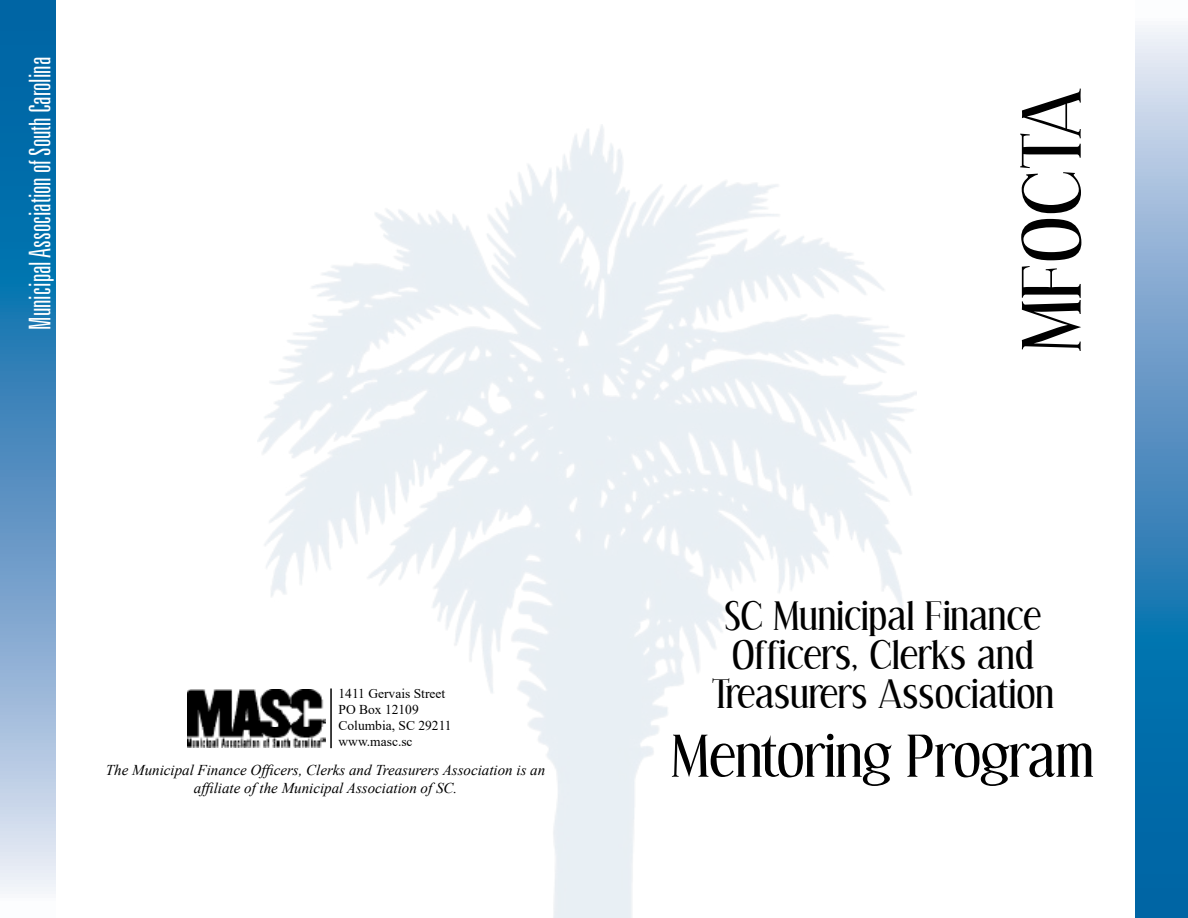
<style>
.page{position:relative;width:1188px;height:918px;background:#fff}
.page>*{position:absolute;margin:0;border:0;box-sizing:border-box;transform-origin:0 0}
.t1{font:79.5px "Effloresce";color:#000}
.t2{font:57px "Effloresce";color:#000}
.t3{font:39px/39px "Effloresce";color:#000;text-align:center}
.t4{font:300 ultra-condensed 30px "Univers LT";color:#fff}
.t5{font:italic 15px/18px "Times New Roman";color:#000;text-align:center}
.t6{font:13.5px/16.2px "Times New Roman";color:#000}
</style>
<div class="page">
<svg style="left:0;top:0;width:56px;height:894px;background:#5494c3"></svg>
<svg style="left:1136px;top:25px;width:52px;height:893px;background:#5494c3"></svg>
<img style="left:258px;top:125px;width:658px;height:793px">
<img style="left:187px;top:690px;width:138px;height:58px">
<hr style="left:330px;top:688px;width:2px;height:60px;background:#000">
<h3 class="t4" style="left:24px;top:330px;width:274px;rotate:-90deg">Municipal Association of South Carolina</h3>
<p class="t6" style="left:339px;top:685px;width:115px">1411 Gervais Street<br>PO Box 12109<br>Columbia, SC 29211 www.masc.sc</p>
<p class="t5" style="left:106px;top:761px;width:441px">The Municipal Finance Officers, Clerks and Treasurers Association is an affiliate of the Municipal Association of SC.</p>
<h1 class="t1" style="left:1013px;top:351px;width:264px;rotate:-90deg">MFOCTA</h1>
<h3 class="t3" style="left:712px;top:600px;width:344px">SC Municipal Finance<br>Officers, Clerks and<br>Treasurers Association</h3>
<h2 class="t2" style="left:672px;top:728px;width:423px">Mentoring Program</h2>
</div>
